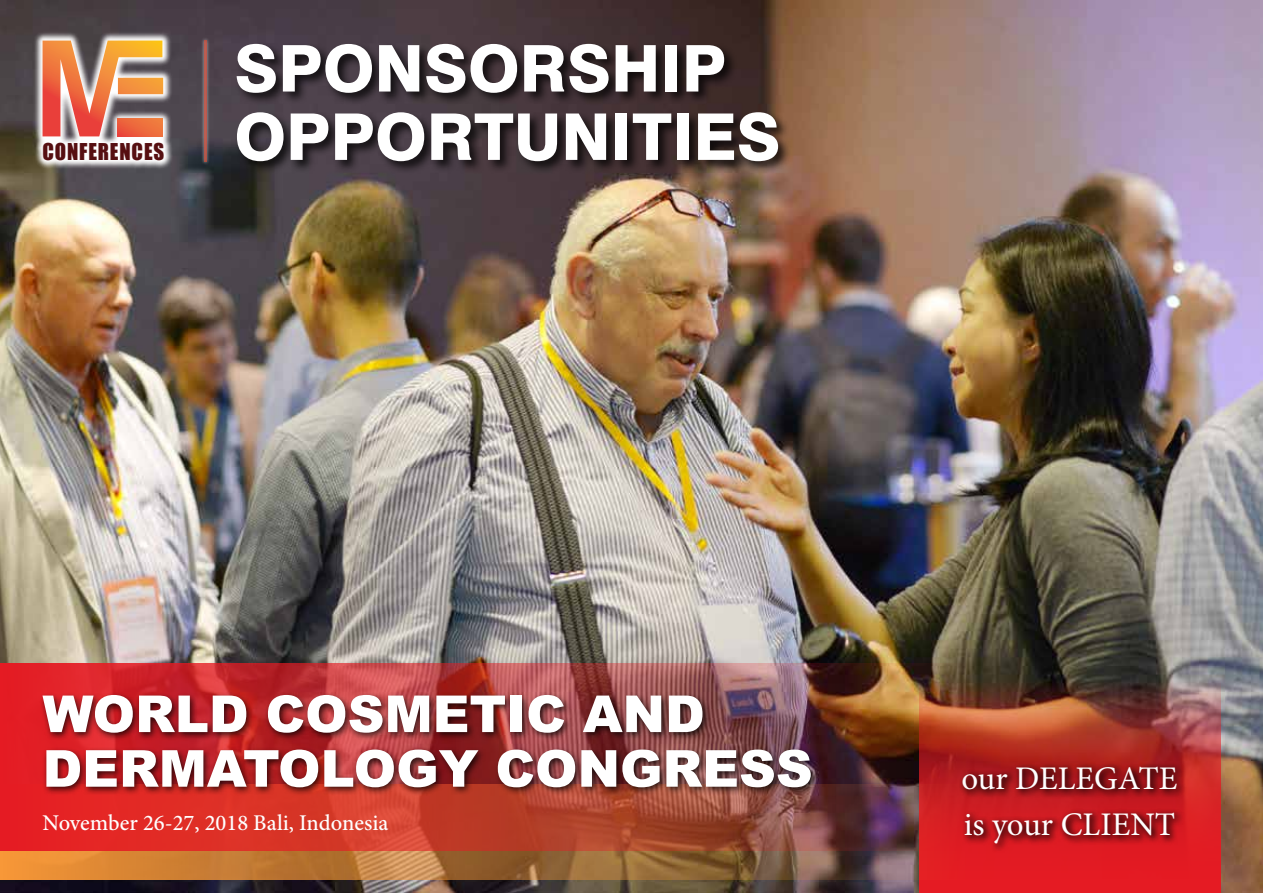
<style>
.page{position:relative;width:1263px;height:893px;background:#fff}
.page>*{position:absolute;margin:0;border:0;box-sizing:border-box;transform-origin:0 0}
.t1{font:800 64.5px "Swiss 721 BT";color:#fff}
.t2{font:900 51px/54.6px "Arial";color:#fff}
.t3{font:33px/45.6px "Minion Pro";color:#fff}
.t4{font:500 22.5px "Minion Pro";color:#fff}
.t5{font:21.45px "Impact";letter-spacing:.04em;color:#560f11}
</style>
<div class="page">
<img style="left:0;top:0;width:1263px;height:893px">
<div style="left:235px;top:42px;width:557px;height:133px;background:#000;opacity:.75"></div>
<svg style="left:33px;top:31px;width:140px;height:139px"></svg>
<svg style="left:118px;top:136px;width:44px;height:1px"></svg>
<svg style="left:43px;top:41px;width:120px;height:95px;background:#cf8564"></svg>
<img style="left:918px;top:680px;width:302px;height:213px">
<div style="left:958px;top:762px;width:229px;height:92px;background:#000;opacity:.75"></div>
<div style="left:958px;top:763px;width:227px;height:89px;background:#000;opacity:.75"></div>
<svg style="left:0;top:850px;width:966px;height:29px;background:#ac6c3a"></svg>
<img style="left:0;top:663px;width:966px;height:187px">
<div style="left:201px;top:37px;width:9px;height:128px;background:#fff;opacity:.75"></div>
<hr style="left:205px;top:41px;width:2px;height:121px;background:#bb594e">
<div style="left:39px;top:691px;width:780px;height:105px;background:#000;opacity:.75"></div>
<p class="t5" style="left:43px;top:134px;width:123px">CONFERENCES</p>
<p class="t1" style="left:234px;top:29px;width:493px">SPONSORSHIP</p>
<p class="t1" style="left:234px;top:98px;width:548px">OPPORTUNITIES</p>
<p class="t2" style="left:43px;top:687px;width:772px">WORLD COSMETIC AND<br>DERMATOLOGY CONGRESS</p>
<p class="t4" style="left:43px;top:807px;width:348px">November 26-27, 2018 Bali, Indonesia</p>
<p class="t3" style="left:961px;top:756px;width:218px">our DELEGATE is your CLIENT</p>
</div>
